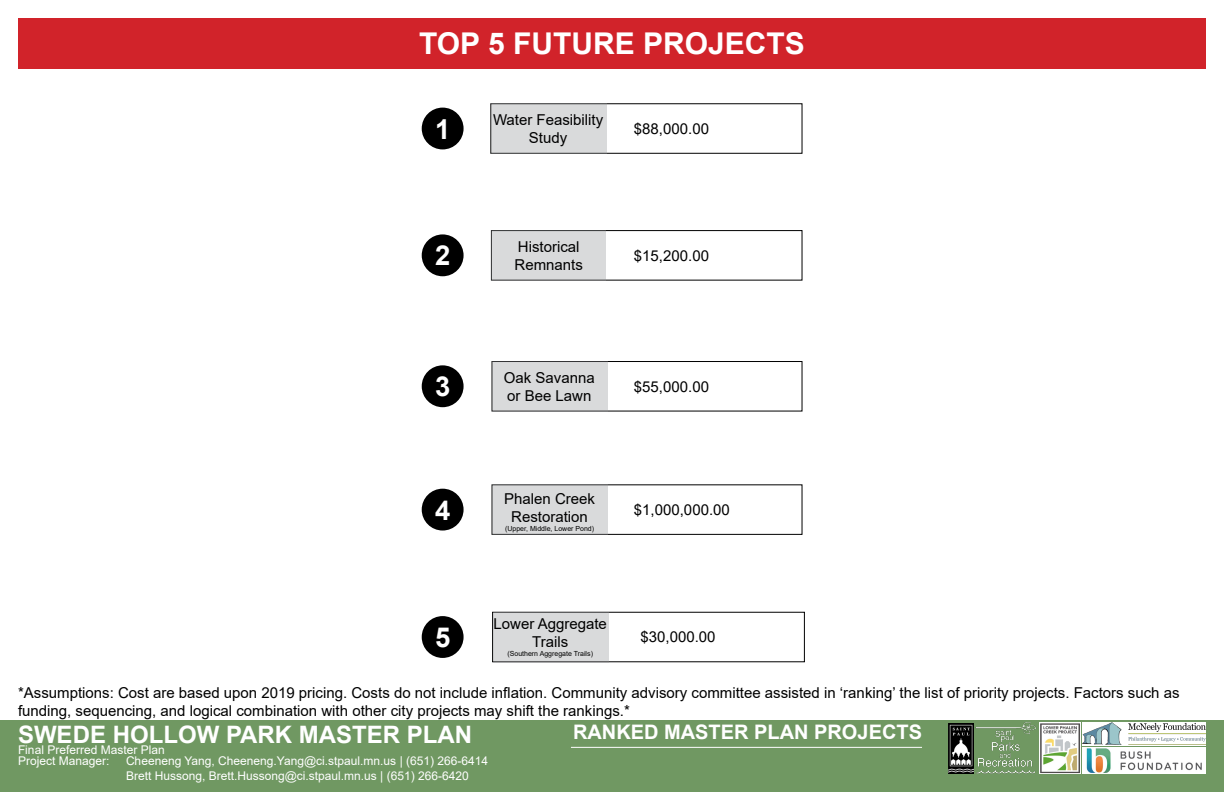
<style>
.page{position:relative;width:1224px;height:792px;background:#fff}
.page>*{position:absolute;margin:0;border:0;box-sizing:border-box;transform-origin:0 0}
.Text{font:700 30px "Arial";color:#fff}
.Text-2{font:700 27.5px "Arial";color:#fff}
.t1{font:700 24px "Arial";color:#fff}
.Master_Layer_Title{font:700 20px "Arial";color:#fff}
.Text-3{font:15px/18px "Arial";color:#000;text-align:center}
.t2{font:12px/14.4px "Arial";color:#fff}
.Text-4{font:7px "Arial";color:#000}
</style>
<div class="page">
<div style="left:491px;top:104px;width:311px;height:50px;border:1px solid #000"></div>
<div style="left:492px;top:361px;width:310px;height:50px;border:1px solid #000"></div>
<div style="left:492px;top:485px;width:310px;height:50px;border:1px solid #000"></div>
<div style="left:491px;top:230px;width:311px;height:50px;border:1px solid #000"></div>
<div style="left:491px;top:104px;width:115px;height:50px;background:#d9dadb"></div>
<div style="left:492px;top:361px;width:116px;height:50px;background:#d9dadb"></div>
<div style="left:492px;top:485px;width:116px;height:50px;background:#d9dadb"></div>
<div style="left:492px;top:230px;width:114px;height:50px;background:#d9dadb"></div>
<div style="left:18px;top:18px;width:1188px;height:50px;background:#d1232a"></div>
<div style="left:422px;top:108px;width:42px;height:41px;background:#000;border-radius:50%"></div>
<div style="left:422px;top:234px;width:42px;height:42px;background:#000;border-radius:50%"></div>
<div style="left:422px;top:365px;width:42px;height:42px;background:#000;border-radius:50%"></div>
<div style="left:422px;top:489px;width:42px;height:42px;background:#000;border-radius:50%"></div>
<div style="left:422px;top:616px;width:42px;height:42px;background:#000;border-radius:50%"></div>
<div style="left:493px;top:612px;width:115px;height:50px;background:#d9dadb"></div>
<div style="left:0;top:720px;width:1224px;height:72px;background:#709862"></div>
<img style="left:1083px;top:747px;width:123px;height:27px">
<img style="left:1039px;top:722px;width:42px;height:52px">
<img style="left:1083px;top:722px;width:123px;height:23px">
<img style="left:973px;top:722px;width:64px;height:52px">
<img style="left:949px;top:724px;width:24px;height:50px">
<hr style="left:571px;top:747px;width:351px;height:1px;background:#fff">
<p class="Text" style="left:419px;top:22px;width:387px">TOP 5 FUTURE PROJECTS</p>
<p class="Text-2" style="left:435px;top:109px;width:17px">1</p>
<p class="Text-3" style="left:493px;top:111px;width:112px">Water Feasibility<br>Study</p>
<p class="Text-3" style="left:634px;top:120px;width:77px">$88,000.00</p>
<p class="Text-2" style="left:435px;top:236px;width:17px">2</p>
<p class="Text-3" style="left:515px;top:237px;width:70px;text-align:left">Historical<br>Remnants</p>
<p class="Text-3" style="left:634px;top:246px;width:77px">$15,200.00</p>
<p class="Text-2" style="left:435px;top:367px;width:17px">3</p>
<p class="Text-3" style="left:504px;top:368px;width:92px">Oak Savanna</p>
<p class="Text-3" style="left:507px;top:386px;width:86px">or Bee Lawn</p>
<p class="Text-3" style="left:634px;top:377px;width:77px">$55,000.00</p>
<p class="Text-2" style="left:435px;top:491px;width:17px">4</p>
<p class="Text-3" style="left:504px;top:490px;width:92px">Phalen Creek<br>Restoration</p>
<p class="Text-4" style="left:505px;top:523px;width:91px">(Upper, Middle, Lower Pond)</p>
<p class="Text-3" style="left:634px;top:501px;width:97px">$1,000,000.00</p>
<p class="Text-2" style="left:435px;top:618px;width:17px">5</p>
<p class="Text-3" style="left:494px;top:615px;width:115px">Lower Aggregate<br>Trails</p>
<p class="Text-4" style="left:507px;top:648px;width:87px">(Southern Aggregate Trails)</p>
<p class="Text-3" style="left:640px;top:628px;width:77px">$30,000.00</p>
<p class="Text-3" style="left:18px;top:683px;width:1163px;text-align:left">*Assumptions: Cost are based upon 2019 pricing. Costs do not include inflation. Community advisory committee assisted in ‘ranking’ the list of priority projects. Factors such as funding, sequencing, and logical combination with other city projects may shift the rankings.*</p>
<h3 class="t1" style="left:18px;top:717px;width:456px">SWEDE HOLLOW PARK MASTER PLAN</h3>
<p class="t2" style="left:18px;top:754px;width:93px">Project Manager:</p>
<p class="t2" style="left:126px;top:754px;width:364px">Cheeneng Yang, Cheeneng.Yang@ci.stpaul.mn.us | (651) 266-6414<br>Brett Hussong, Brett.Hussong@ci.stpaul.mn.us | (651) 266-6420</p>
<p class="t2" style="left:18px;top:743px;width:148px">Final Preferred Master Plan</p>
<p class="Master_Layer_Title" style="left:573px;top:717px;width:350px">RANKED MASTER PLAN PROJECTS</p>
</div>
